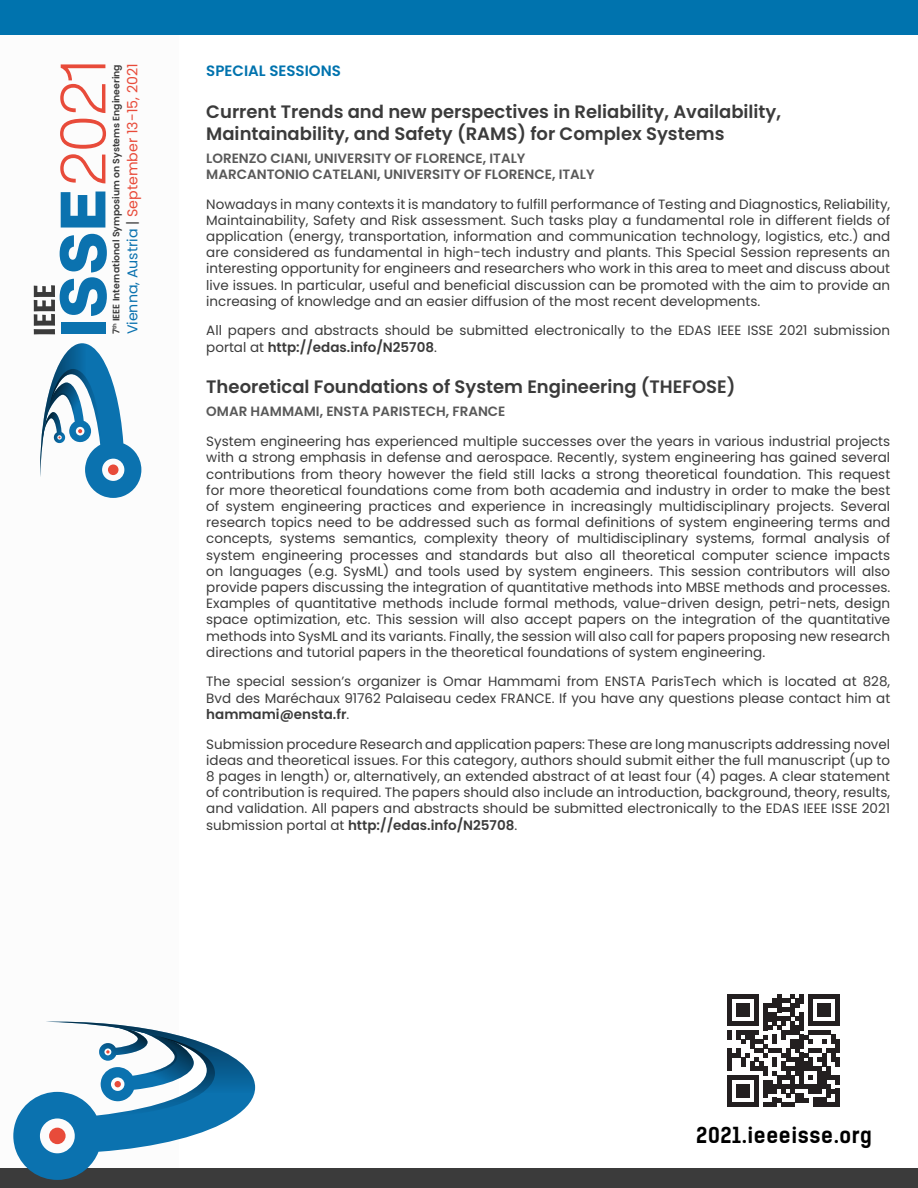
<style>
.page{position:relative;width:918px;height:1188px;background:#fff}
.page>*{position:absolute;margin:0;border:0;box-sizing:border-box;transform-origin:0 0}
.t1{font:800 62.85px "Helvetica Now Text";color:#0b72af}
.t2{font:21px "Kelson Sans Bold BG";letter-spacing:.03em;color:#000}
.t3{font:600 18px/21.6px "Poppins";color:#3b3b3b}
.t4{font:600 15px "Poppins";color:#0073ae}
.t5{font:14.25px "Poppins";color:#e84b3a}
.t6{font:13.5px/16.2px "Poppins";color:#3b3b3b;text-align:justify}
.t7{font:600 13.5px/16.2px "Poppins";color:#595959}
.t8{font:600 9.3px "Poppins";color:#3b3b3b}
.s1{font-weight:300;color:#e84b3a}
.s2{color:#0b72af}
.s3{color:#3b3b3b}
.s4{font-weight:600}
</style>
<div class="page">
<div style="left:0;top:1169px;width:918px;height:19px;background:#3b3b3b"></div>
<div style="left:0;top:0;width:918px;height:35px;background:#0073ae"></div>
<svg style="left:728px;top:994px;width:112px;height:113px"></svg>
<svg style="left:13px;top:1022px;width:242px;height:158px"></svg>
<svg style="left:34px;top:285px;width:21px;height:49px"></svg>
<svg style="left:40px;top:343px;width:101px;height:155px"></svg>
<p class="t1" style="left:36px;top:338px;width:284px;rotate:-90deg">ISSE<span class="s1">2021</span></p>
<p class="t8" style="left:111px;top:334px;width:272px;rotate:-90deg">7<sup>th</sup> IEEE International Symposium on Systems Engineering</p>
<p class="t5" style="left:124px;top:334px;width:273px;rotate:-90deg"><span class="s2">Vienna, Austria</span> <span class="s3">|</span> September 13-15, 2021</p>
<p class="t4" style="left:206px;top:62px;width:136px">SPECIAL SESSIONS</p>
<p class="t3" style="left:206px;top:101px;width:576px">Current Trends and new perspectives in Reliability, Availability,<br>Maintainability, and Safety (RAMS) for Complex Systems</p>
<p class="t7" style="left:206px;top:150px;width:390px">LORENZO CIANI, UNIVERSITY OF FLORENCE, ITALY<br>MARCANTONIO CATELANI, UNIVERSITY OF FLORENCE, ITALY</p>
<p class="t6" style="left:206px;top:196px;width:686px">Nowadays in many contexts it is mandatory to fulfill performance of Testing and Diagnostics, Reliability, Maintainability, Safety and Risk assessment. Such tasks play a fundamental role in different fields of application (energy, transportation, information and communication technology, logistics, etc.) and are considered as fundamental in high-tech industry and plants. This Special Session represents an interesting opportunity for engineers and researchers who work in this area to meet and discuss about live issues. In particular, useful and beneficial discussion can be promoted with the aim to provide an increasing of knowledge and an easier diffusion of the most recent developments.</p>
<p class="t6" style="left:206px;top:323px;width:685px">All papers and abstracts should be submitted electronically to the EDAS IEEE ISSE 2021 submission portal at <span class="s4">http://edas.info/N25708</span>.</p>
<p class="t3" style="left:206px;top:376px;width:531px">Theoretical Foundations of System Engineering (THEFOSE)</p>
<p class="t7" style="left:206px;top:404px;width:301px">OMAR HAMMAMI, ENSTA PARISTECH, FRANCE</p>
<p class="t6" style="left:206px;top:433px;width:686px">System engineering has experienced multiple successes over the years in various industrial projects with a strong emphasis in defense and aerospace. Recently, system engineering has gained several contributions from theory however the field still lacks a strong theoretical foundation. This request for more theoretical foundations come from both academia and industry in order to make the best of system engineering practices and experience in increasingly multidisciplinary projects. Several research topics need to be addressed such as formal definitions of system engineering terms and concepts, systems semantics, complexity theory of multidisciplinary systems, formal analysis of system engineering processes and standards but also all theoretical computer science impacts on languages (e.g. SysML) and tools used by system engineers. This session contributors will also provide papers discussing the integration of quantitative methods into MBSE methods and processes.<br>Examples of quantitative methods include formal methods, value-driven design, petri-nets, design space optimization, etc. This session will also accept papers on the integration of the quantitative methods into SysML and its variants. Finally, the session will also call for papers proposing new research directions and tutorial papers in the theoretical foundations of system engineering.</p>
<p class="t6" style="left:206px;top:674px;width:685px">The special session’s organizer is Omar Hammami from ENSTA ParisTech which is located at 828, Bvd des Maréchaux 91762 Palaiseau cedex FRANCE. If you have any questions please contact him at <span class="s4">hammami@ensta.fr</span>.</p>
<p class="t6" style="left:206px;top:736px;width:685px">Submission procedure Research and application papers: These are long manuscripts addressing novel ideas and theoretical issues. For this category, authors should submit either the full manuscript (up to 8 pages in length) or, alternatively, an extended abstract of at least four (4) pages. A clear statement of contribution is required. The papers should also include an introduction, background, theory, results, and validation. All papers and abstracts should be submitted electronically to the EDAS IEEE ISSE 2021 submission portal at <span class="s4">http://edas.info/N25708</span>.</p>
<p class="t2" style="left:696px;top:1122px;width:177px">2021.ieeeisse.org</p>
</div>
